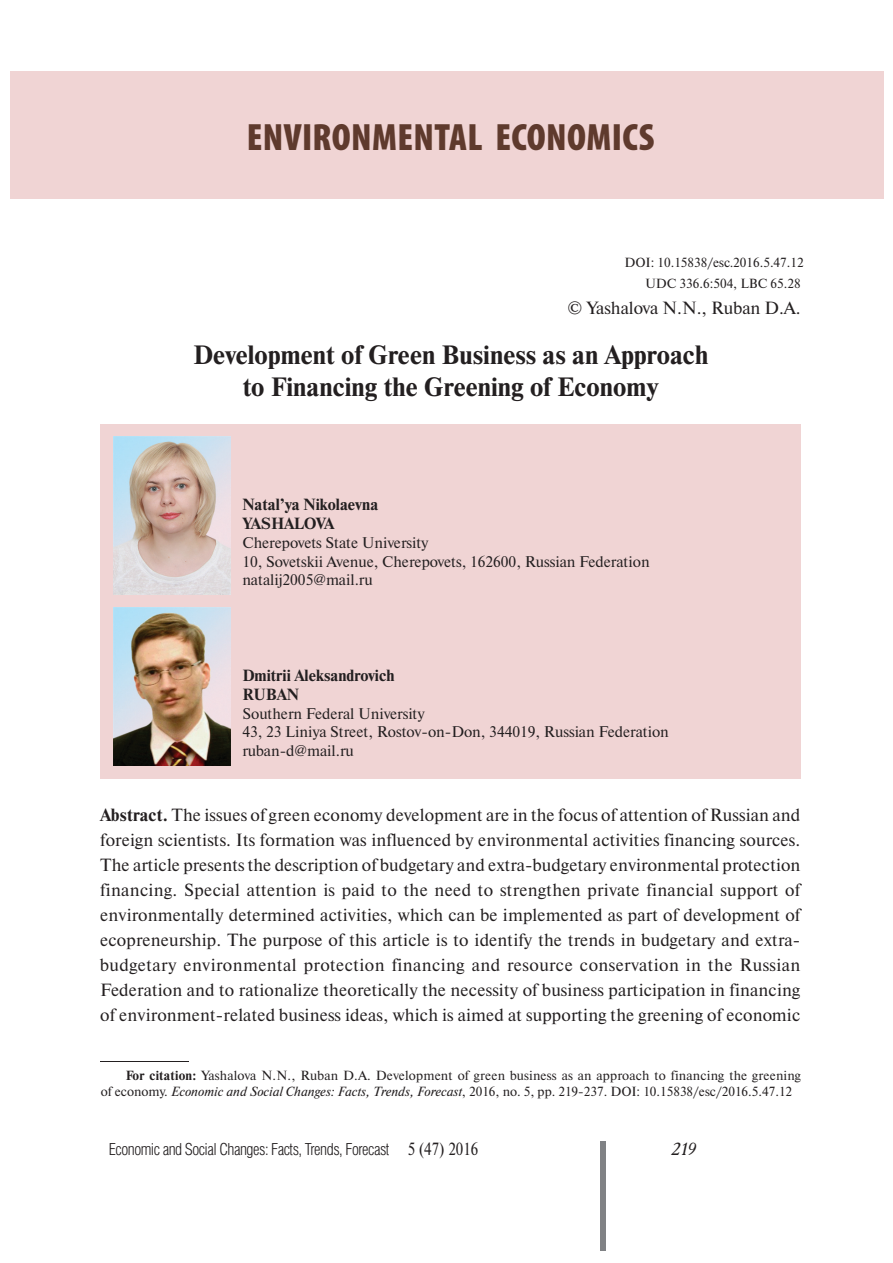
<style>
.page{position:relative;width:893px;height:1263px;background:#fff}
.page>*{position:absolute;margin:0;border:0;box-sizing:border-box;transform-origin:0 0}
.t1{font:900 condensed 38.25px "Myriad Pro";letter-spacing:.01em;color:#5f3a2d}
.t2{font:700 26.4px/31.8px "Newton C";color:#231f20;text-align:center}
.t3{font:17.7px/25px "Newton C";letter-spacing:.01em;color:#231f20;text-align:justify}
.t4{font:italic 17.7px "Academy";color:#231f20}
.t5{font:300 16.65px "Helios Cond";letter-spacing:-.03em;color:#231f20}
.t6{font:700 16.2px/19.4px "Newton C";color:#231f20}
.t7{font:15.45px/18.5px "Newton C";color:#231f20}
.t8{font:13.2px/20.1px "Newton C";color:#231f20;text-align:right}
.s1{font-family:"Minion Pro"}
.s2{font-weight:700}
.s3{font-style:italic}
.s4{font-family:"Newton C";font-weight:400;font-size:17.7px}
</style>
<div class="page">
<div style="left:600px;top:1141px;width:6px;height:109px;background:#808285"></div>
<hr style="left:100px;top:1061px;width:88px;height:1px;background:#231f20">
<div style="left:10px;top:71px;width:873px;height:127px;background:#f0d4d4"></div>
<div style="left:101px;top:424px;width:700px;height:354px;background:#f0d4d4"></div>
<img style="left:113px;top:436px;width:117px;height:159px">
<img style="left:113px;top:607px;width:117px;height:159px">
<h1 class="t1" style="left:247px;top:123px;width:409px">ENVIRONMENTAL ECONOMICS</h1>
<p class="t8" style="left:625px;top:254px;width:181px">DOI: 10.15838/esc<span class="s1">.</span>2016.5.47.12<br>UDC 336.6:504, LBC 65.28</p>
<p class="t3" style="left:568px;top:297px;width:235px">© Yashalova N.N., Ruban D.A.</p>
<h2 class="t2" style="left:193px;top:341px;width:517px">Development of Green Business as an Approach to Financing the Greening of Economy</h2>
<p class="t6" style="left:242px;top:496px;width:137px">Natal’ya Nikolaevna<br>YASHALOVA</p>
<p class="t7" style="left:242px;top:535px;width:409px">Cherepovets State University<br>10, Sovetskii Avenue, Cherepovets, 162600, Russian Federation natalij2005@mail.ru</p>
<p class="t6" style="left:242px;top:667px;width:154px">Dmitrii Aleksandrovich<br>RUBAN</p>
<p class="t7" style="left:242px;top:706px;width:428px">Southern Federal University<br>43, 23 Liniya Street, Rostov-on-Don, 344019, Russian Federation ruban-d@mail.ru</p>
<p class="t3" style="left:100px;top:804px;width:702px"><span class="s2">Abstract.</span> The issues of green economy development are in the focus of attention of Russian and foreign scientists. Its formation was influenced by environmental activities financing sources.<br>The article presents the description of budgetary and extra-budgetary environmental protection financing. Special attention is paid to the need to strengthen private financial support of environmentally determined activities, which can be implemented as part of development of ecopreneurship. The purpose of this article is to identify the trends in budgetary and extra&shy;budgetary environmental protection financing and resource conservation in the Russian Federation and to rationalize theoretically the necessity of business participation in financing of environment-related business ideas, which is aimed at supporting the greening of economic</p>
<p class="t8" style="left:101px;top:1068px;width:702px;line-height:15.9px;text-align:left;text-indent:25px"><span class="s2">For citation:</span> Yashalova N.N., Ruban D.A. Development of green business as an approach to financing the greening of economy. <span class="s3">Economic and Social Changes: Facts, Trends, Forecast</span>, 2016, no. 5, pp. 219-237. DOI: 10.15838/esc/2016.5.47.12</p>
<p class="t5" style="left:109px;top:1143px;width:371px">Economic and Social Changes: Facts, Trends, Forecast <span class="s4">5 (47) 2016</span></p>
<p class="t4" style="left:672px;top:1141px;width:26px">219</p>
</div>
